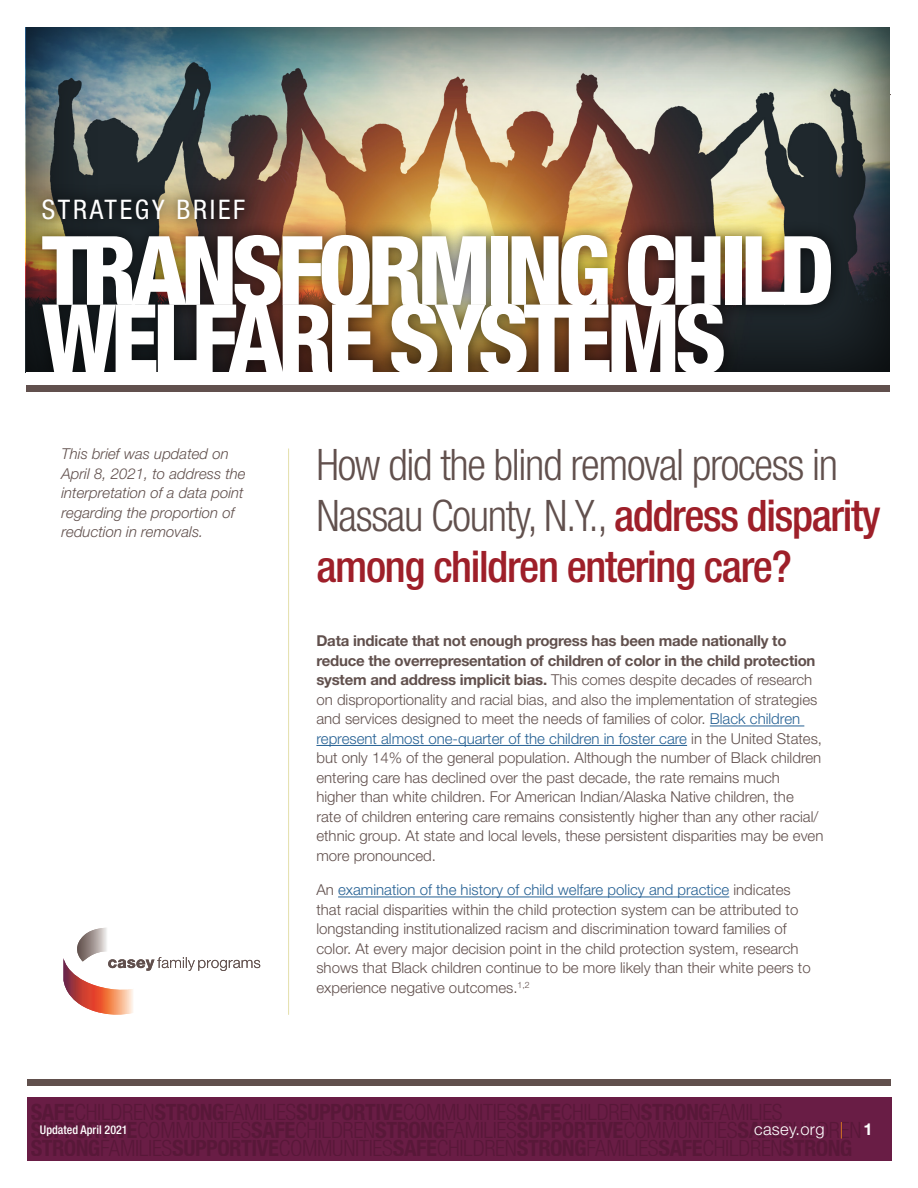
<style>
.page{position:relative;width:918px;height:1188px;background:#fff}
.page>*{position:absolute;margin:0;border:0;box-sizing:border-box;transform-origin:0 0}
.t1{font:800 condensed 96px/68.2px "Helvetica Neue LT Std";letter-spacing:-.06em;color:#fff}
.body{font:300 condensed 43.5px/51px "Helvetica Neue LT Std";letter-spacing:-.03em;color:#61504d}
.t2{font:condensed 27px "Helvetica Neue LT Std";letter-spacing:.1em;color:#fff}
.t3{font:300 16.5px "Helvetica Neue LT Std";letter-spacing:.02em;color:#fff}
.body-2{font:300 15px/19.5px "Helvetica Neue LT Std";color:#61504d}
.box_body{font:italic 300 15px/19.5px "Helvetica Neue LT Std";color:#61504d}
.t4{font:500 condensed 12px "Helvetica Neue LT Std";color:#fff}
.s1{font-weight:500;color:#9e1f29}
.s2{font-weight:700}
.s3{color:#266194}
.s4{color:#f28a20}
</style>
<div class="page">
<div style="left:27px;top:1098px;width:864px;height:63px;background:#691d45"></div>
<div style="left:27px;top:1079px;width:864px;height:7px;background:#61504d"></div>
<hr style="left:27px;top:94px;width:864px;height:1px;background:#61504d">
<div style="left:24px;top:27px;width:866px;height:347px;background:#000;opacity:.75"></div>
<div style="left:26px;top:183px;width:821px;height:207px;background:#000;opacity:.6"></div>
<div style="left:26px;top:385px;width:864px;height:7px;background:#61504d"></div>
<div style="left:26px;top:373px;width:864px;height:12px;background:#fff"></div>
<hr style="left:288px;top:449px;width:1px;height:566px;background:#e6e2b2">
<svg style="left:63px;top:928px;width:197px;height:87px"></svg>
<hr style="left:710px;top:726px;width:94px;height:1px;background:#266194">
<hr style="left:316px;top:745px;width:371px;height:1px;background:#266194">
<hr style="left:338px;top:897px;width:391px;height:1px;background:#266194">
<h3 class="t2" style="left:42px;top:193px;width:205px">STRATEGY BRIEF</h3>
<h1 class="t1" style="left:42px;top:235px;width:794px">TRANSFORMING CHILD<br>WELFARE SYSTEMS</h1>
<p class="box_body" style="left:62px;top:444px;width:186px">This brief was updated on<br>April 8, 2021, to address the interpretation of a data point regarding the proportion of reduction in removals.</p>
<p class="t4" style="left:40px;top:1122px;width:89px">Updated April 2021</p>
<p class="body" style="left:316px;top:439px;width:566px">How did the blind removal process in<br>Nassau County, N.Y., <span class="s1">address disparity among children entering care?</span></p>
<p class="body-2" style="left:316px;top:631px;width:509px"><span class="s2">Data indicate that not enough progress has been made nationally to reduce the overrepresentation of children of color in the child protection system and address implicit bias.</span> This comes despite decades of research on disproportionality and racial bias, and also the implementation of strategies and services designed to meet the needs of families of color. <span class="s3">Black children represent almost one-quarter of the children in foster care</span> in the United States, but only 14% of the general population. Although the number of Black children entering care has declined over the past decade, the rate remains much<br>higher than white children. For American Indian/Alaska Native children, the<br>rate of children entering care remains consistently higher than any other racial/ ethnic group. At state and local levels, these persistent disparities may be even more pronounced.</p>
<p class="body-2" style="left:316px;top:880px;width:496px">An <span class="s3">examination of the history of child welfare policy and practice</span> indicates that racial disparities within the child protection system can be attributed to longstanding institutionalized racism and discrimination toward families of color. At every major decision point in the child protection system, research shows that Black children continue to be more likely than their white peers to experience negative outcomes.<sup>1,2</sup></p>
<p class="t3" style="left:754px;top:1119px;width:120px">casey.org <span class="s4">|</span> <span class="s2">1</span></p>
</div>
